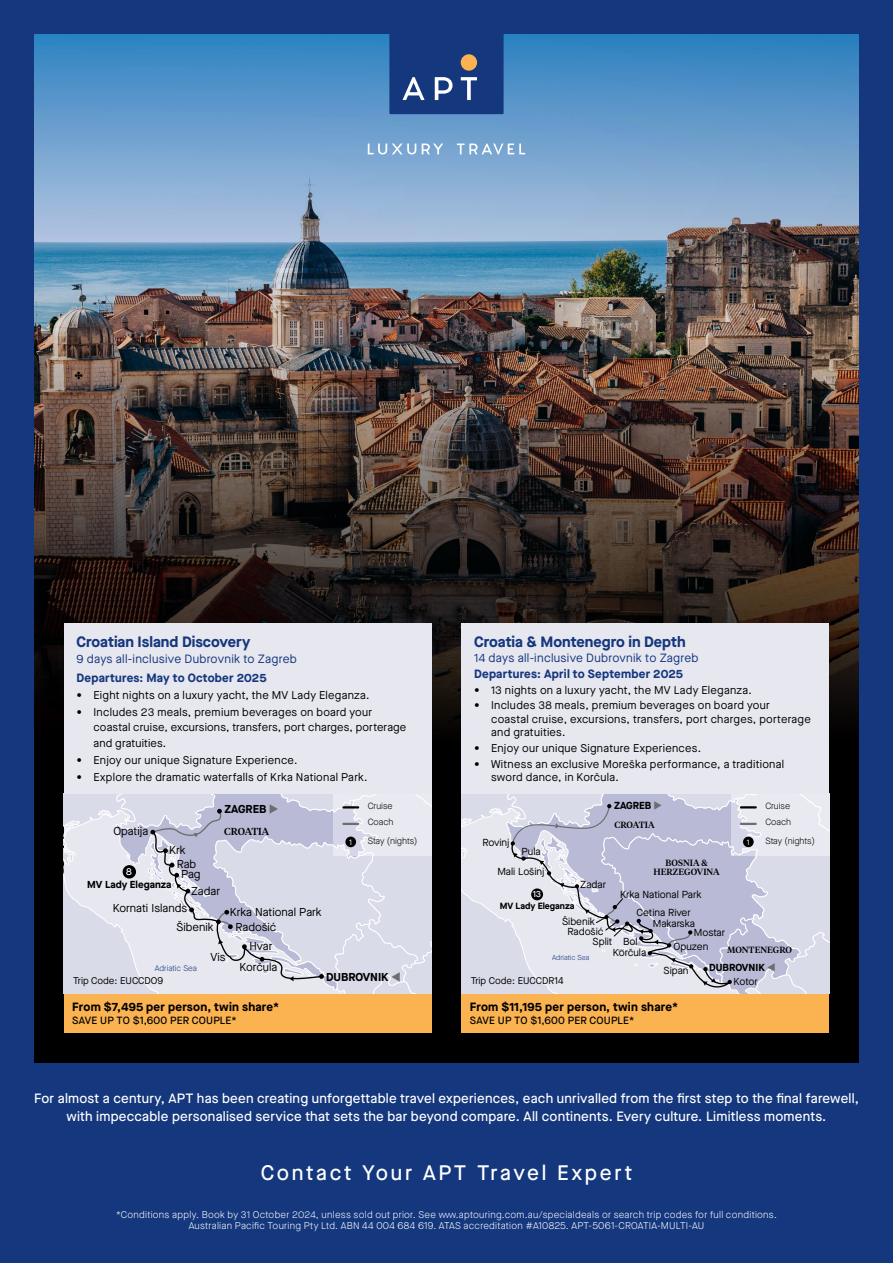
<style>
.page{position:relative;width:893px;height:1263px;background:#14377d}
.page>*{position:absolute;margin:0;border:0;box-sizing:border-box;transform-origin:0 0}
.t1{font:500 21px "Maison Neue";letter-spacing:.125em;color:#fff}
.t2{font:700 15px "Maison Neue";color:#14377d}
.t3{font:500 13.5px/18px "Maison Neue";letter-spacing:.015em;color:#fff;text-align:center}
.t4{font:12px "Maison Neue";letter-spacing:.02em;color:#14377d}
.t5{font:700 12px "Maison Neue";letter-spacing:.015em;color:#000}
.t6{font:700 12px "Maison Neue";letter-spacing:.015em;color:#14377d}
.t7{font:11.55px/13.5px "Maison Neue";color:#000}
.t8{font:700 11.55px "Maison Neue";color:#000}
.t9{font:11.4px "Maison Neue";color:#000}
.t10{font:700 11.4px "Maison Neue";color:#000}
.t11{font:11.25px/13.5px "Maison Neue";letter-spacing:.02em;color:#000}
.t12{font:500 10.5px "Maison Neue";letter-spacing:.015em;color:#000}
.t13{font:10.2px/19.8px "Maison Neue";color:#000}
.t14{font:700 10.2px/13.8px "Maison Neue";color:#000}
.t15{font:700 10.05px "Maison Neue";color:#000}
.t16{font:500 10.05px "Tiempos Headline";letter-spacing:-.015em;color:#000}
.t17{font:500 10.05px "Maison Neue";color:#fff}
.t18{font:300 9.75px/10.5px "Maison Neue";letter-spacing:.03em;color:#fff;text-align:center}
.t19{font:9.75px "Maison Neue";color:#000}
.t20{font:300 9px/16.5px "Maison Neue";color:#000}
.t21{font:500 9px/9px "Tiempos Headline";color:#000;text-align:center}
.t22{font:700 9px "Maison Neue";color:#000}
.t23{font:500 8.85px "Maison Neue";color:#fff}
.t24{font:300 8.1px "Maison Neue";color:#14377d}
.t25{font:7.95px "Maison Neue";color:#fff}
.t26{font:300 7.2px "Maison Neue";color:#14377d}
.s1{font-family:"Gotham";font-weight:900}
.s2{color:#6d6e71}
.s3{font-weight:400}
</style>
<div class="page">
<div style="left:34px;top:34px;width:825px;height:1028px;background:#000"></div>
<img style="left:34px;top:330px;width:825px;height:394px">
<img style="left:34px;top:34px;width:825px;height:296px">
<svg style="left:368px;top:144px;width:48px;height:10px"></svg>
<svg style="left:422px;top:144px;width:21px;height:10px"></svg>
<svg style="left:457px;top:144px;width:68px;height:10px"></svg>
<div style="left:389px;top:0;width:115px;height:114px;background:#14377d"></div>
<div style="left:461px;top:54px;width:16px;height:17px;background:#fbb250;border-radius:50%"></div>
<svg style="left:403px;top:77px;width:22px;height:23px"></svg>
<svg style="left:435px;top:77px;width:18px;height:23px"></svg>
<svg style="left:461px;top:77px;width:16px;height:23px"></svg>
<svg style="left:461px;top:794px;width:34px;height:200px;background:#e0e0ec"></svg>
<svg style="left:495px;top:794px;width:334px;height:200px;background:#cfd0e0"></svg>
<div style="left:743px;top:836px;width:11px;height:11px;background:#000;border-radius:50%"></div>
<svg style="left:64px;top:794px;width:39px;height:200px;background:#e0e0ec"></svg>
<svg style="left:103px;top:794px;width:329px;height:200px;background:#d6d7e5"></svg>
<div style="left:345px;top:836px;width:11px;height:11px;background:#000;border-radius:50%"></div>
<div style="left:64px;top:623px;width:368px;height:171px;background:#e7e7f0"></div>
<div style="left:461px;top:623px;width:368px;height:171px;background:#e7e7f0"></div>
<div style="left:64px;top:994px;width:368px;height:38px;background:#fbb250"></div>
<div style="left:461px;top:994px;width:368px;height:38px;background:#fbb250"></div>
<h2 class="t2" style="left:77px;top:631px;width:175px">Croatian Island Discovery</h2>
<p class="t4" style="left:77px;top:651px;width:222px">9 days all-inclusive Dubrovnik to Zagreb</p>
<p class="t6" style="left:77px;top:669px;width:192px">Departures: May to October 2025</p>
<p class="t11" style="left:77px;top:688px;width:294px"><span class="s1">•</span> Eight nights on a luxury yacht, the MV Lady Eleganza.</p>
<p class="t11" style="left:94px;top:705px;width:314px;line-height:15.1px;text-indent:-17px"><span class="s1">•</span> Includes 23 meals, premium beverages on board your coastal cruise, excursions, transfers, port charges, porterage and gratuities.</p>
<p class="t11" style="left:77px;top:753px;width:222px"><span class="s1">•</span> Enjoy our unique Signature Experience.</p>
<p class="t11" style="left:77px;top:770px;width:292px"><span class="s1">•</span> Explore the dramatic waterfalls of Krka National Park.</p>
<h2 class="t2" style="left:474px;top:631px;width:213px">Croatia &amp; Montenegro in Depth</h2>
<p class="t4" style="left:474px;top:649px;width:226px">14 days all-inclusive Dubrovnik to Zagreb</p>
<p class="t6" style="left:474px;top:665px;width:210px">Departures: April to September 2025</p>
<p class="t11" style="left:474px;top:683px;width:279px"><span class="s1">•</span> 13 nights on a luxury yacht, the MV Lady Eleganza.</p>
<p class="t11" style="left:491px;top:699px;width:321px;text-indent:-17px"><span class="s1">•</span> Includes 38 meals, premium beverages on board your<br>coastal cruise, excursions, transfers, port charges, porterage and gratuities.</p>
<p class="t11" style="left:474px;top:741px;width:228px"><span class="s1">•</span> Enjoy our unique Signature Experiences.</p>
<p class="t11" style="left:491px;top:757px;width:295px;text-indent:-17px"><span class="s1">•</span> Witness an exclusive Moreška performance, a traditional sword dance, in Korčula.</p>
<p class="t14" style="left:614px;top:798px;width:50px">ZAGREB <span class="s2">◆</span></p>
<p class="t20" style="left:368px;top:797px;width:27px">Cruise<br>Coach</p>
<p class="t20" style="left:765px;top:797px;width:27px">Cruise<br>Coach</p>
<p class="t10" style="left:224px;top:801px;width:56px">ZAGREB <span class="s2">◆</span></p>
<p class="t21" style="left:615px;top:820px;width:42px">CROATIA</p>
<p class="t21" style="left:653px;top:857px;width:68px">BOSNIA &amp;<br>HERZEGOVINA</p>
<p class="t9" style="left:113px;top:823px;width:36px">Opatija</p>
<p class="t16" style="left:224px;top:824px;width:47px">CROATIA</p>
<p class="t25" style="left:349px;top:837px;width:4px">1</p>
<p class="t20" style="left:368px;top:833px;width:51px">Stay (nights)</p>
<p class="t25" style="left:747px;top:837px;width:4px">1</p>
<p class="t20" style="left:765px;top:833px;width:51px">Stay (nights)</p>
<p class="t13" style="left:482px;top:832px;width:29px">Rovinj</p>
<p class="t7" style="left:177px;top:843px;width:21px;text-indent:-7px">Krk<br>Rab</p>
<p class="t7" style="left:181px;top:867px;width:21px">Pag</p>
<p class="t13" style="left:522px;top:841px;width:21px">Pula</p>
<p class="t13" style="left:497px;top:862px;width:49px">Mali Lošinj</p>
<p class="t17" style="left:126px;top:865px;width:7px">8</p>
<p class="t15" style="left:87px;top:877px;width:86px">MV Lady Eleganza</p>
<p class="t13" style="left:580px;top:875px;width:27px">Zadar</p>
<p class="t7" style="left:191px;top:884px;width:30px">Zadar</p>
<p class="t13" style="left:620px;top:885px;width:83px">Krka National Park</p>
<p class="t23" style="left:533px;top:888px;width:10px">13</p>
<p class="t22" style="left:500px;top:899px;width:76px">MV Lady Eleganza</p>
<p class="t7" style="left:113px;top:901px;width:76px">Kornati Islands</p>
<p class="t7" style="left:230px;top:905px;width:93px">Krka National Park</p>
<p class="t13" style="left:637px;top:902px;width:56px">Cetina River</p>
<p class="t13" style="left:613px;top:942px;width:35px">Korčula</p>
<p class="t13" style="left:664px;top:960px;width:27px">Sipan</p>
<p class="t14" style="left:734px;top:960px;width:44px;text-indent:-24px">DUBROVNIK <span class="s2">▼<br></span><span class="s3">Kotor</span></p>
<p class="t13" style="left:593px;top:911px;width:21px;text-indent:-31px">Šibenik<br>Split</p>
<p class="t13" style="left:653px;top:913px;width:44px">Makarska</p>
<p class="t7" style="left:177px;top:920px;width:39px">Šibenik</p>
<p class="t7" style="left:236px;top:920px;width:42px">Radošić</p>
<p class="t7" style="left:239px;top:960px;width:39px">Korčula</p>
<p class="t13" style="left:567px;top:921px;width:38px">Radošić</p>
<p class="t13" style="left:694px;top:922px;width:33px">Mostar</p>
<p class="t13" style="left:623px;top:931px;width:16px">Bol</p>
<p class="t7" style="left:249px;top:939px;width:24px">Hvar</p>
<p class="t13" style="left:673px;top:936px;width:36px">Opuzen</p>
<p class="t21" style="left:727px;top:945px;width:66px">MONTENEGRO</p>
<p class="t7" style="left:211px;top:950px;width:17px">Vis</p>
<p class="t26" style="left:552px;top:952px;width:39px">Adriatic Sea</p>
<p class="t24" style="left:155px;top:963px;width:43px">Adriatic Sea</p>
<p class="t8" style="left:326px;top:968px;width:77px">DUBROVNIK <span class="s2">▼</span></p>
<p class="t19" style="left:73px;top:974px;width:92px">Trip Code: EUCCDO9</p>
<p class="t19" style="left:471px;top:974px;width:94px">Trip Code: EUCCDR14</p>
<p class="t5" style="left:72px;top:999px;width:208px">From $7,495 per person, twin share*</p>
<p class="t12" style="left:72px;top:1013px;width:166px">SAVE UP TO $1,600 PER COUPLE*</p>
<p class="t5" style="left:470px;top:999px;width:210px">From $11,195 per person, twin share*</p>
<p class="t12" style="left:470px;top:1013px;width:166px">SAVE UP TO $1,600 PER COUPLE*</p>
<p class="t3" style="left:34px;top:1089px;width:826px">For almost a century, APT has been creating unforgettable travel experiences, each unrivalled from the first step to the final farewell, with impeccable personalised service that sets the bar beyond compare. All continents. Every culture. Limitless moments.</p>
<h1 class="t1" style="left:261px;top:1159px;width:373px">Contact Your APT Travel Expert</h1>
<p class="t18" style="left:116px;top:1210px;width:662px">*Conditions apply. Book by 31 October 2024, unless sold out prior. See www.aptouring.com.au/specialdeals or search trip codes for full conditions.<br>Australian Pacific Touring Pty Ltd. ABN 44 004 684 619. ATAS accreditation #A10825. APT-5061-CROATIA-MULTI-AU</p>
</div>
